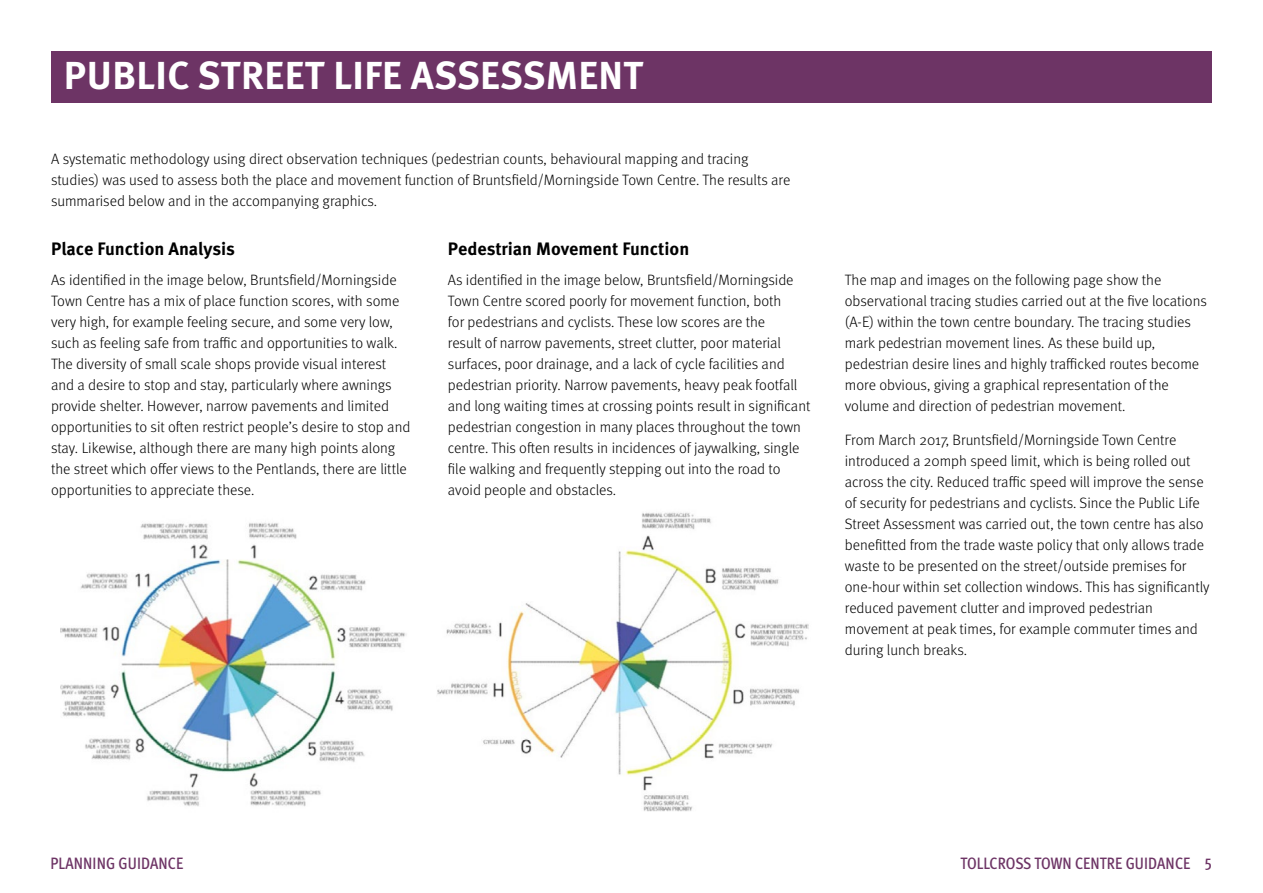
<style>
.page{position:relative;width:1263px;height:893px;background:#fff}
.page>*{position:absolute;margin:0;border:0;box-sizing:border-box;transform-origin:0 0}
.t1{font:700 39px "Meta Pro";letter-spacing:.01em;color:#fff}
.t2{font:700 18px "Meta Pro";color:#000}
.t3{font:500 condensed 16.5px "Meta Pro";letter-spacing:.01em;color:#6d3465}
.t4{font:300 15px/21px "Meta Pro";color:#000}
</style>
<div class="page">
<div style="left:51px;top:51px;width:1161px;height:52px;background:#6d3465"></div>
<img style="left:61px;top:523px;width:346px;height:284px">
<img style="left:437px;top:512px;width:372px;height:300px">
<h2 class="t1" style="left:64px;top:45px;width:581px">PUBLIC STREET LIFE ASSESSMENT</h2>
<p class="t4" style="left:51px;top:148px;width:741px">A systematic methodology using direct observation techniques (pedestrian counts, behavioural mapping and tracing studies) was used to assess both the place and movement function of Bruntsfeld/Morningside Town Centre. The results are</p>
<p class="t4" style="left:51px;top:190px;width:328px">summarised below and in the accompanying graphics.</p>
<h3 class="t2" style="left:51px;top:235px;width:185px">Place Function Analysis</h3>
<p class="t4" style="left:51px;top:268px;width:361px">As identifed in the image below, Bruntsfeld/Morningside Town Centre has a mix of place function scores, with some very high, for example feeling secure, and some very low, such as feeling safe from trafc and opportunities to walk.<br>The diversity of small scale shops provide visual interest and a desire to stop and stay, particularly where awnings provide shelter. However, narrow pavements and limited opportunities to sit ofen restrict people’s desire to stop and stay. Likewise, although there are many high points along the street which ofer views to the Pentlands, there are little opportunities to appreciate these.</p>
<h3 class="t2" style="left:448px;top:235px;width:243px">Pedestrian Movement Function</h3>
<p class="t4" style="left:448px;top:268px;width:364px">As identifed in the image below, Bruntsfeld/Morningside Town Centre scored poorly for movement function, both<br>for pedestrians and cyclists. These low scores are the<br>result of narrow pavements, street clutter, poor material surfaces, poor drainage, and a lack of cycle facilities and pedestrian priority. Narrow pavements, heavy peak footfall and long waiting times at crossing points result in signifcant pedestrian congestion in many places throughout the town centre. This ofen results in incidences of jaywalking, single fle walking and frequently stepping out into the road to avoid people and obstacles.</p>
<p class="t4" style="left:845px;top:268px;width:363px">The map and images on the following page show the observational tracing studies carried out at the fve locations (A-E) within the town centre boundary. The tracing studies mark pedestrian movement lines. As these build up, pedestrian desire lines and highly trafcked routes become more obvious, giving a graphical representation of the volume and direction of pedestrian movement.</p>
<p class="t4" style="left:845px;top:428px;width:366px">From March 2017, Bruntsfeld/Morningside Town Centre introduced a 20mph speed limit, which is being rolled out across the city. Reduced trafc speed will improve the sense of security for pedestrians and cyclists. Since the Public Life Street Assessment was carried out, the town centre has also beneftted from the trade waste policy that only allows trade waste to be presented on the street/outside premises for one-hour within set collection windows. This has signifcantly reduced pavement clutter and improved pedestrian movement at peak times, for example commuter times and during lunch breaks.</p>
<p class="t3" style="left:50px;top:850px;width:134px">PLANNING GUIDANCE</p>
<p class="t3" style="left:960px;top:850px;width:253px">TOLLCROSS TOWN CENTRE GUIDANCE 5</p>
</div>
